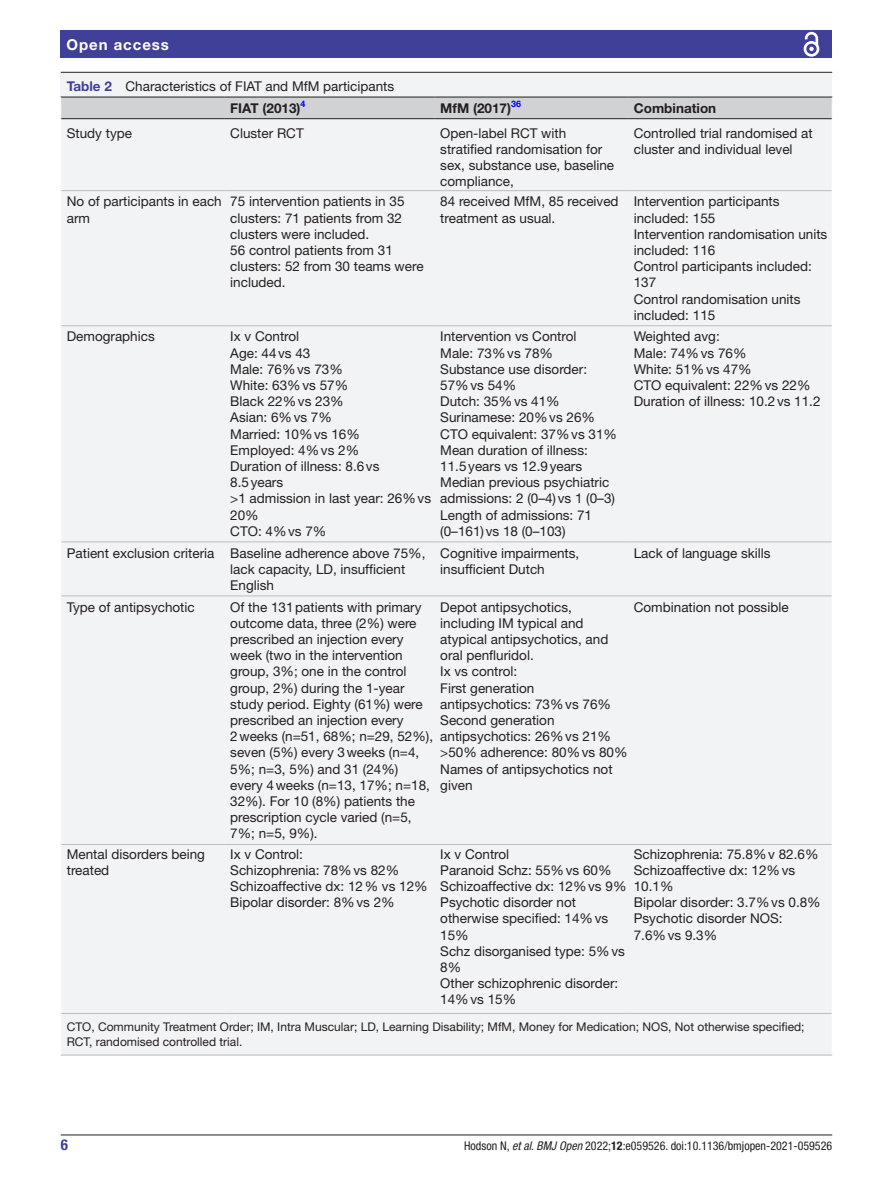
<style>
.page{position:relative;width:893px;height:1191px;background:#fff}
.page>*{position:absolute;margin:0;border:0;box-sizing:border-box;transform-origin:0 0}
.t1{font:700 15px "Helvetica Neue LT Std";letter-spacing:.065em;color:#fff}
.t2{font:700 condensed 15px "Helvetica Neue LT Std";color:#414099}
.t3{font:13.5px/16.2px "Helvetica Neue LT Std";color:#231f20}
.t4{font:700 13.5px "Helvetica Neue LT Std";color:#231f20}
.t5{font:12px/15px "Helvetica Neue LT Std";color:#231f20}
.t6{font:condensed 12px "Helvetica Neue LT Std";color:#231f20}
.s1{font-weight:700;color:#414099}
.s2{font-weight:700}
.s3{font-style:italic}
</style>
<div class="page">
<hr style="left:61px;top:1134px;width:771px;height:1px;background:#231f20">
<div style="left:61px;top:31px;width:771px;height:27px;background:#414099"></div>
<svg style="left:803px;top:31px;width:17px;height:26px"></svg>
<div style="left:61px;top:73px;width:771px;height:982px;background:#f2f3f4"></div>
<hr style="left:61px;top:72px;width:771px;height:1px;background:#231f20">
<hr style="left:61px;top:190px;width:163px;height:1px;background:#bcbdc0">
<hr style="left:224px;top:190px;width:210px;height:1px;background:#bcbdc0">
<hr style="left:434px;top:190px;width:194px;height:1px;background:#bcbdc0">
<hr style="left:628px;top:190px;width:204px;height:1px;background:#bcbdc0">
<hr style="left:61px;top:325px;width:163px;height:1px;background:#bcbdc0">
<hr style="left:224px;top:325px;width:210px;height:1px;background:#bcbdc0">
<hr style="left:434px;top:325px;width:194px;height:1px;background:#bcbdc0">
<hr style="left:628px;top:325px;width:204px;height:1px;background:#bcbdc0">
<hr style="left:61px;top:541px;width:163px;height:1px;background:#bcbdc0">
<hr style="left:224px;top:541px;width:210px;height:1px;background:#bcbdc0">
<hr style="left:434px;top:541px;width:194px;height:1px;background:#bcbdc0">
<hr style="left:628px;top:541px;width:204px;height:1px;background:#bcbdc0">
<hr style="left:61px;top:595px;width:163px;height:1px;background:#bcbdc0">
<hr style="left:224px;top:595px;width:210px;height:1px;background:#bcbdc0">
<hr style="left:434px;top:595px;width:194px;height:1px;background:#bcbdc0">
<hr style="left:628px;top:595px;width:204px;height:1px;background:#bcbdc0">
<hr style="left:61px;top:844px;width:163px;height:1px;background:#bcbdc0">
<hr style="left:224px;top:844px;width:210px;height:1px;background:#bcbdc0">
<hr style="left:224px;top:1013px;width:210px;height:1px;background:#bcbdc0">
<hr style="left:434px;top:844px;width:194px;height:1px;background:#bcbdc0">
<hr style="left:434px;top:1013px;width:194px;height:1px;background:#bcbdc0">
<hr style="left:628px;top:844px;width:204px;height:1px;background:#bcbdc0">
<hr style="left:628px;top:1013px;width:204px;height:1px;background:#bcbdc0">
<hr style="left:61px;top:1013px;width:163px;height:1px;background:#bcbdc0">
<hr style="left:61px;top:1054px;width:163px;height:1px;background:#bcbdc0">
<hr style="left:224px;top:1054px;width:210px;height:1px;background:#bcbdc0">
<hr style="left:434px;top:1054px;width:194px;height:1px;background:#bcbdc0">
<hr style="left:628px;top:1054px;width:204px;height:1px;background:#bcbdc0">
<svg style="left:60px;top:97px;width:773px;height:22px;background:#c6c7c9"></svg>
<p class="t1" style="left:66px;top:35px;width:104px">Open access</p>
<p class="t3" style="left:230px;top:75px;width:166px;line-height:22px;text-indent:-164px"><span class="s1">Table 2</span> Characteristics of FIAT and MfM participants<br><span class="s2">FIAT (2013)</span><sup>4</sup></p>
<p class="t4" style="left:440px;top:99px;width:82px">MfM (2017)<sup>36</sup></p>
<p class="t4" style="left:634px;top:99px;width:84px">Combination</p>
<p class="t3" style="left:67px;top:124px;width:67px">Study type</p>
<p class="t3" style="left:230px;top:124px;width:75px">Cluster RCT</p>
<p class="t3" style="left:440px;top:124px;width:175px">Open-label RCT with stratified randomisation for sex, substance use, baseline compliance,</p>
<p class="t3" style="left:634px;top:124px;width:180px">Controlled trial randomised at cluster and individual level</p>
<p class="t3" style="left:67px;top:193px;width:157px">No of participants in each arm</p>
<p class="t3" style="left:230px;top:193px;width:195px">75 intervention patients in 35 clusters: 71 patients from 32 clusters were included.<br>56 control patients from 31 clusters: 52 from 30 teams were included.</p>
<p class="t3" style="left:440px;top:193px;width:180px">84 received MfM, 85 received treatment as usual.</p>
<p class="t3" style="left:634px;top:193px;width:195px">Intervention participants included: 155<br>Intervention randomisation units included: 116<br>Control participants included:<br>137<br>Control randomisation units included: 115</p>
<p class="t3" style="left:67px;top:328px;width:90px">Demographics</p>
<p class="t3" style="left:230px;top:328px;width:202px">Ix v Control<br>Age: 44vs 43<br>Male: 76%vs 73%<br>White: 63%vs 57%<br>Black 22%vs 23%<br>Asian: 6%vs 7%<br>Married: 10%vs 16%<br>Employed: 4%vs 2%<br>Duration of illness: 8.6vs<br>8.5years<br>&gt;1 admission in last year: 26%vs<br>20%<br>CTO: 4%vs 7%</p>
<p class="t3" style="left:440px;top:328px;width:178px">Intervention vs Control<br>Male: 73%vs 78%<br>Substance use disorder:<br>57%vs 54%<br>Dutch: 35%vs 41%<br>Surinamese: 20%vs 26%<br>CTO equivalent: 37%vs 31%<br>Mean duration of illness:<br>11.5years vs 12.9years<br>Median previous psychiatric admissions: 2 (0–4) vs 1 (0–3)<br>Length of admissions: 71 (0–161) vs 18 (0–103)</p>
<p class="t3" style="left:634px;top:328px;width:188px">Weighted avg:<br>Male: 74%vs 76%<br>White: 51%vs 47%<br>CTO equivalent: 22%vs 22%<br>Duration of illness: 10.2vs 11.2</p>
<p class="t3" style="left:230px;top:544px;width:197px;text-indent:-163px">Patient exclusion criteria Baseline adherence above 75%, lack capacity, LD, insufficient<br>English</p>
<p class="t3" style="left:440px;top:544px;width:141px">Cognitive impairments, insufficient Dutch</p>
<p class="t3" style="left:634px;top:544px;width:138px">Lack of language skills</p>
<p class="t3" style="left:67px;top:598px;width:130px">Type of antipsychotic</p>
<p class="t3" style="left:230px;top:598px;width:204px">Of the 131patients with primary outcome data, three (2%) were prescribed an injection every week (two in the intervention group, 3%; one in the control group, 2%) during the 1-year study period. Eighty (61%) were prescribed an injection every<br>2weeks (n=51, 68%; n=29, 52%), seven (5%) every 3weeks (n=4,<br>5%; n=3, 5%) and 31 (24%) every 4weeks (n=13, 17%; n=18,<br>32%). For 10 (8%) patients the prescription cycle varied (n=5,<br>7%; n=5, 9%).</p>
<p class="t3" style="left:440px;top:598px;width:189px">Depot antipsychotics, including IM typical and atypical antipsychotics, and oral penfluridol.<br>Ix vs control:<br>First generation antipsychotics: 73%vs 76%<br>Second generation antipsychotics: 26%vs 21% &gt;50% adherence: 80%vs 80%<br>Names of antipsychotics not given</p>
<p class="t3" style="left:634px;top:598px;width:156px">Combination not possible</p>
<p class="t3" style="left:67px;top:845px;width:140px">Mental disorders being treated</p>
<p class="t3" style="left:230px;top:845px;width:199px">Ix v Control:<br>Schizophrenia: 78%vs 82%<br>Schizoaffective dx: 12% vs 12%<br>Bipolar disorder: 8%vs 2%</p>
<p class="t3" style="left:440px;top:845px;width:188px">Ix v Control<br>Paranoid Schz: 55%vs 60%<br>Schizoaffective dx: 12%vs 9%<br>Psychotic disorder not otherwise specified: 14%vs<br>15%<br>Schz disorganised type: 5%vs<br>8%<br>Other schizophrenic disorder:<br>14%vs 15%</p>
<p class="t3" style="left:634px;top:845px;width:188px">Schizophrenia: 75.8%v 82.6%<br>Schizoaffective dx: 12%vs<br>10.1%<br>Bipolar disorder: 3.7%vs 0.8%<br>Psychotic disorder NOS:<br>7.6%vs 9.3%</p>
<p class="t5" style="left:67px;top:1019px;width:739px">CTO, Community Treatment Order; IM, Intra Muscular; LD, Learning Disability; MfM, Money for Medication; NOS, Not otherwise specified;<br>RCT, randomised controlled trial.</p>
<p class="t2" style="left:61px;top:1135px;width:9px">6</p>
<p class="t6" style="left:464px;top:1138px;width:370px">Hodson N, <span class="s3">et al</span>. <span class="s3">BMJ Open</span> 2022;<span class="s2">12</span>:e059526. doi:10.1136/bmjopen-2021-059526</p>
</div>
